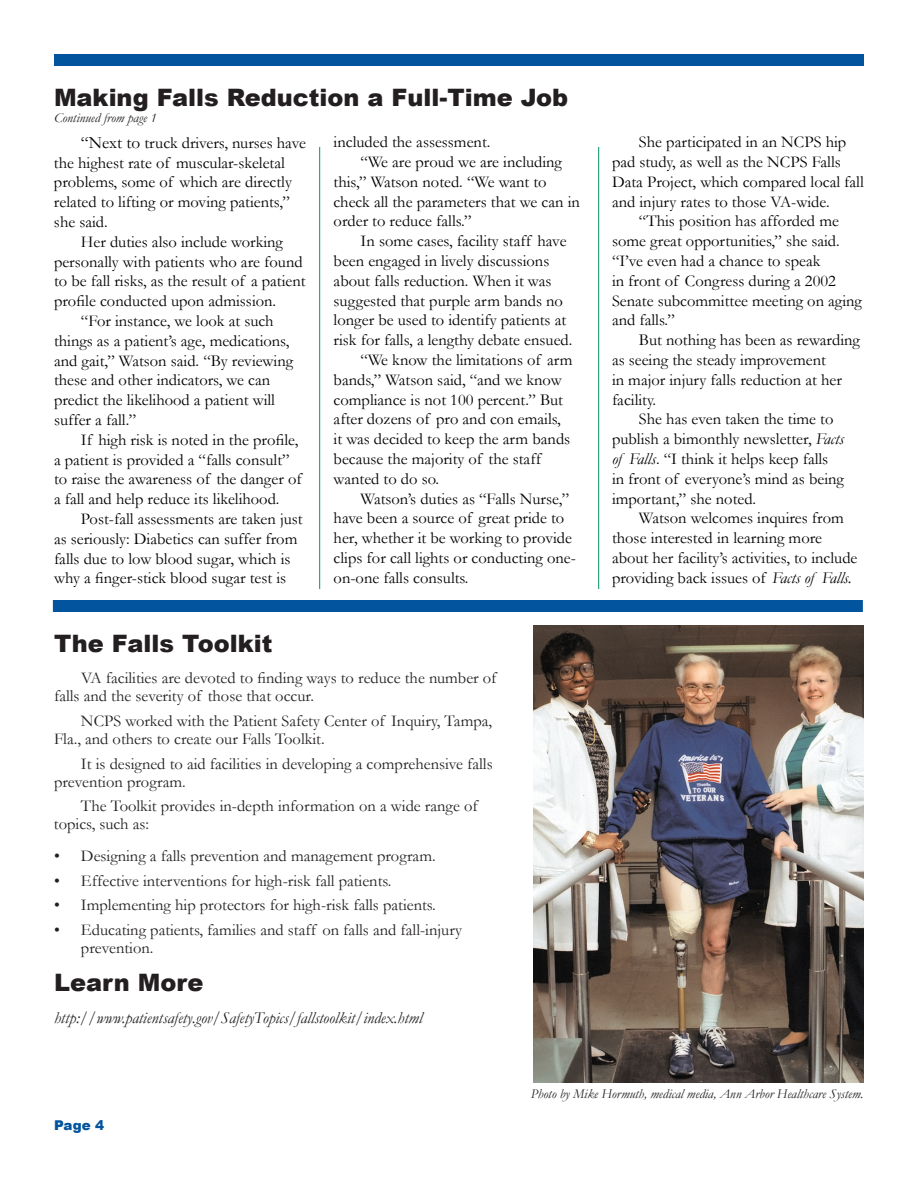
<style>
.page{position:relative;width:918px;height:1188px;background:#fff}
.page>*{position:absolute;margin:0;border:0;box-sizing:border-box;transform-origin:0 0}
.t1{font:900 24px "Arial";color:#231f20}
.t2{font:16.5px/19.8px "Garamond";color:#000}
.t3{font:16.5px/18px "Garamond";color:#231f20}
.t4{font:italic 16.5px "Garamond";color:#231f20}
.t5{font:italic 13.5px "Garamond";color:#231f20}
.t6{font:900 13.5px "Arial";color:#01549d}
.s1{font-size:17.25px}
.s2{font-style:italic}
</style>
<div class="page">
<hr style="left:598px;top:87px;width:1px;height:1020px;background:#009467">
<div style="left:54px;top:54px;width:810px;height:12px;background:#01549d"></div>
<hr style="left:319px;top:87px;width:1px;height:1020px;background:#009467">
<div style="left:306px;top:86px;width:26px;height:61px;background:#fff"></div>
<div style="left:586px;top:86px;width:26px;height:61px;background:#fff"></div>
<div style="left:307px;top:589px;width:304px;height:520px;background:#fff"></div>
<div style="left:53px;top:600px;width:810px;height:12px;background:#01549d"></div>
<img style="left:533px;top:625px;width:331px;height:458px">
<h1 class="t1" style="left:54px;top:80px;width:516px">Making Falls Reduction a Full-Time Job</h1>
<h1 class="t5" style="left:54px;top:108px;width:104px">Continued from page 1</h1>
<p class="t2" style="left:54px;top:132px;width:254px;text-indent:27px"><span class="s1">“Next to</span> truck drivers, nurses have the highest rate of muscular-skeletal problems, some of which are directly related to lifting or moving patients,” she said.</p>
<p class="t2" style="left:54px;top:231px;width:253px;text-indent:27px">Her duties also include working personally with patients who are found to be fall risks, as the result of a patient profile conducted upon admission.</p>
<p class="t2" style="left:54px;top:310px;width:241px;text-indent:27px">“For instance, we look at such things as a patient’s age, medications, and gait,” Watson said. “By reviewing these and other indicators, we can predict the likelihood a patient will suffer a fall.”</p>
<p class="t2" style="left:54px;top:429px;width:249px;text-indent:27px">If high risk is noted in the profile, a patient is provided a “falls consult” to raise the awareness of the danger of a fall and help reduce its likelihood.</p>
<p class="t2" style="left:54px;top:508px;width:250px;text-indent:27px">Post-fall assessments are taken just as seriously: Diabetics can suffer from falls due to low blood sugar, which is why a finger-stick blood sugar test is</p>
<p class="t2" style="left:334px;top:132px;width:158px">included the assessment.</p>
<p class="t2" style="left:334px;top:152px;width:248px;text-indent:27px">“We are proud we are including this,” Watson noted. “We want to check all the parameters that we can in order to reduce falls.”</p>
<p class="t2" style="left:334px;top:231px;width:240px;text-indent:27px">In some cases, facility staff have been engaged in lively discussions about falls reduction. When it was suggested that purple arm bands no longer be used to identify patients at risk for falls, a lengthy debate ensued.</p>
<p class="t2" style="left:334px;top:350px;width:241px;text-indent:27px">“We know the limitations of arm bands,” Watson said, “and we know compliance is not 100 percent.” But after dozens of pro and con emails, it was decided to keep the arm bands because the majority of the staff wanted to do so.</p>
<p class="t2" style="left:334px;top:488px;width:244px;text-indent:27px">Watson’s duties as “Falls Nurse,” have been a source of great pride to her, whether it be working to provide clips for call lights or conducting one&shy;on-one falls consults.</p>
<h2 class="t1" style="left:54px;top:626px;width:220px">The Falls Toolkit</h2>
<p class="t3" style="left:54px;top:669px;width:444px;text-indent:27px">VA facilities are devoted to finding ways to reduce the number of falls and the severity of those that occur.</p>
<p class="t3" style="left:54px;top:711px;width:440px;text-indent:27px">NCPS worked with the Patient Safety Center of Inquiry, Tampa,<br>Fla., and others to create our Falls Toolkit.</p>
<p class="t3" style="left:54px;top:754px;width:440px;text-indent:27px">It is designed to aid facilities in developing a comprehensive falls prevention program.</p>
<p class="t3" style="left:54px;top:797px;width:425px;text-indent:27px">The Toolkit provides in-depth information on a wide range of topics, such as:</p>
<p class="t3" style="left:81px;top:846px;width:356px">Designing a falls prevention and management program.</p>
<p class="t3" style="left:81px;top:871px;width:312px">Effective interventions for high-risk fall patients.</p>
<p class="t3" style="left:81px;top:896px;width:356px">Implementing hip protectors for high-risk falls patients.</p>
<p class="t3" style="left:81px;top:921px;width:383px">Educating patients, families and staff on falls and fall-injury prevention.</p>
<p class="t1" style="left:54px;top:965px;width:151px">Learn More</p>
<p class="t4" style="left:54px;top:1007px;width:370px">http://www.patientsafety.gov/SafetyTopics/fallstoolkit/index.html</p>
<p class="t3" style="left:54px;top:843px;width:7px;line-height:24.8px;text-align:justify">• • • •</p>
<p class="t2" style="left:612px;top:132px;width:253px;text-indent:27px">She participated in an NCPS hip pad study, as well as the NCPS Falls Data Project, which compared local fall and injury rates to those VA-wide.</p>
<p class="t2" style="left:612px;top:211px;width:251px;text-indent:27px">“This position has afforded me some great opportunities,” she said. “I’ve even had a chance to speak<br>in front of Congress during a 2002<br>Senate subcommittee meeting on aging and falls.”</p>
<p class="t2" style="left:612px;top:330px;width:249px;text-indent:27px">But nothing has been as rewarding as seeing the steady improvement<br>in major injury falls reduction at her facility.</p>
<p class="t2" style="left:612px;top:409px;width:234px;text-indent:27px">She has even taken the time to publish a bimonthly newsletter, <span class="s2">Facts</span></p>
<p class="t2" style="left:612px;top:449px;width:233px"><span class="s2">of Falls</span>. “I think it helps keep falls in front of everyone’s mind as being important,” she noted.</p>
<p class="t2" style="left:612px;top:508px;width:247px;text-indent:27px">Watson welcomes inquires from those interested in learning more about her facility’s activities, to include providing back issues of <span class="s2">Facts of Falls.</span></p>
<p class="t6" style="left:54px;top:1116px;width:38px">Page</p>
<p class="t5" style="left:531px;top:1085px;width:334px">Photo by Mike Hormuth, medical media, Ann Arbor Healthcare System.</p>
</div>
